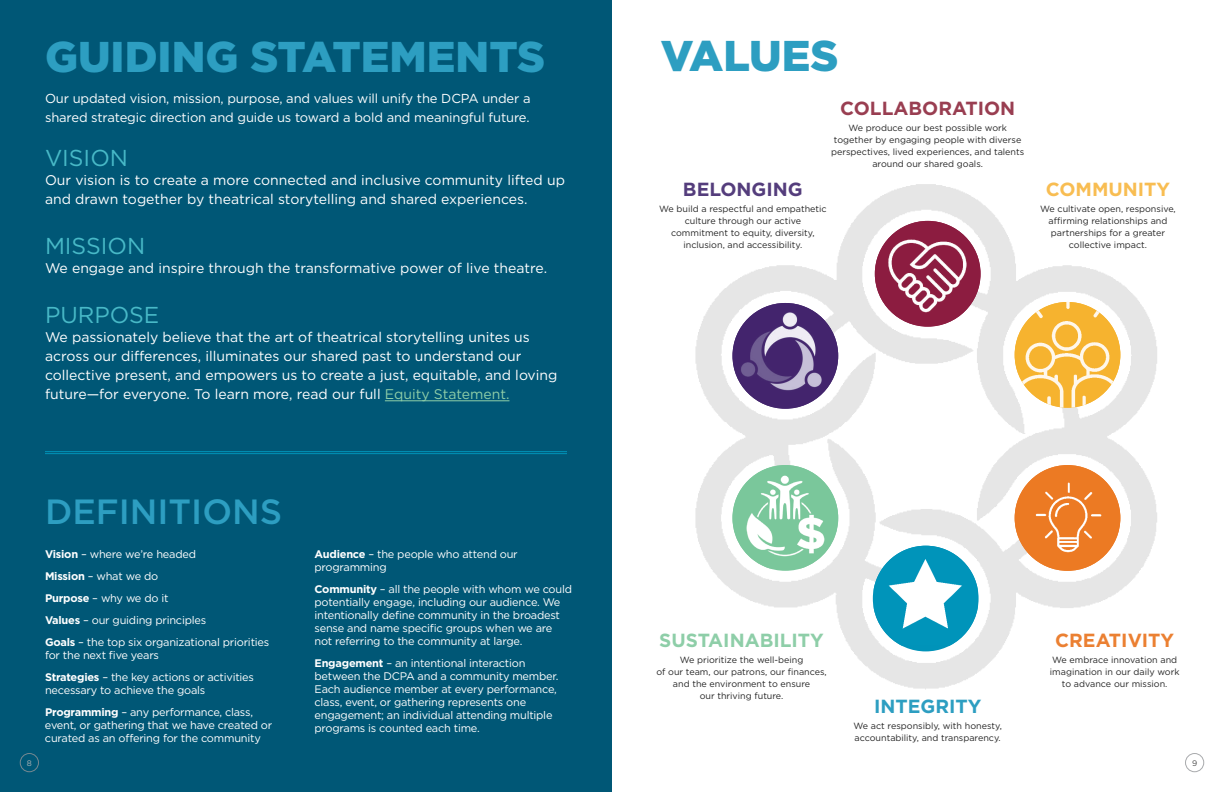
<style>
.page{position:relative;width:1224px;height:792px;background:#fff}
.page>*{position:absolute;margin:0;border:0;box-sizing:border-box;transform-origin:0 0}
.t1{font:900 43px "Gotham";color:#2d9ec1}
.t2{font:500 35px "Gotham";color:#2d9ec1}
.t3{font:23px "Gotham";color:#48b9c7}
.t4{font:700 19px "Gotham";color:#8ecea8}
.t5{font:700 19px "Gotham";color:#993e51}
.t6{font:700 19px "Gotham";color:#eb8032}
.t7{font:700 19px "Gotham";color:#543d7c}
.t8{font:700 19px "Gotham";color:#f8bd52}
.t9{font:700 19px "Gotham";color:#2d9ec1}
.t10{font:14px/19px "Gotham";color:#fff}
.t11{font:13px/19px "Gotham";letter-spacing:-.01em;color:#fff}
.t12{font:11px/13px "Gotham";letter-spacing:-.02em;color:#fff}
.t13{font:9px/12px "Gotham";color:#262626;text-align:center}
.t14{font:8px "Gotham";color:#4d4d4d}
.t15{font:8px "Gotham";color:#b1b4b6}
.s1{color:#8ecea8}
.s2{font-weight:700}
</style>
<div class="page">
<div style="left:1185px;top:753px;width:19px;height:19px;border:1px solid #939598;border-radius:50%"></div>
<div style="left:0;top:0;width:612px;height:792px;background:#005776"></div>
<hr style="left:385px;top:400px;width:124px;height:1px;background:#8ecea8">
<img style="left:695px;top:184px;width:462px;height:506px">
<img style="left:875px;top:221px;width:106px;height:106px;border-radius:53px">
<img style="left:1015px;top:302px;width:105px;height:106px;border-radius:53px">
<img style="left:874px;top:546px;width:104px;height:100px">
<img style="left:732px;top:465px;width:106px;height:103px">
<img style="left:732px;top:303px;width:106px;height:106px;border-radius:53px">
<img style="left:1015px;top:465px;width:105px;height:106px;border-radius:53px">
<hr style="left:45px;top:451px;width:522px;height:1px;background:#0093b9">
<hr style="left:45px;top:453px;width:522px;height:1px;background:#0093b9">
<div style="left:20px;top:753px;width:19px;height:19px;border:1px solid #939598;border-radius:50%"></div>
<h1 class="t1" style="left:45px;top:28px;width:502px">GUIDING STATEMENTS</h1>
<p class="t11" style="left:45px;top:89px;width:487px">Our updated vision, mission, purpose, and values will unify the DCPA under a shared strategic direction and guide us toward a bold and meaningful future.</p>
<h3 class="t3" style="left:45px;top:144px;width:85px">VISION</h3>
<p class="t10" style="left:45px;top:171px;width:522px">Our vision is to create a more connected and inclusive community lifted up and drawn together by theatrical storytelling and shared experiences.</p>
<h3 class="t3" style="left:45px;top:232px;width:102px">MISSION</h3>
<p class="t10" style="left:45px;top:259px;width:504px">We engage and inspire through the transformative power of live theatre.</p>
<h3 class="t3" style="left:45px;top:301px;width:116px">PURPOSE</h3>
<p class="t10" style="left:45px;top:328px;width:514px">We passionately believe that the art of theatrical storytelling unites us across our differences, illuminates our shared past to understand our collective present, and empowers us to create a just, equitable, and loving future—for everyone. To learn more, read our full <span class="s1">Equity Statement.</span></p>
<p class="t15" style="left:27px;top:758px;width:7px">8</p>
<h2 class="t2" style="left:45px;top:489px;width:239px">DEFINITIONS</h2>
<p class="t12" style="left:45px;top:543px;width:226px;line-height:22px"><span class="s2">Vision</span> – where we’re headed<br><span class="s2">Mission</span> – what we do<br><span class="s2">Purpose</span> – why we do it<br><span class="s2">Values</span> – our guiding principles<br><span class="s2">Goals</span> – the top six organizational priorities</p>
<p class="t12" style="left:45px;top:644px;width:211px;line-height:22px">for the next five years<br><span class="s2">Strategies</span> – the key actions or activities</p>
<p class="t12" style="left:45px;top:679px;width:210px;line-height:22px">necessary to achieve the goals<br><span class="s2">Programming</span> – any performance, class,</p>
<p class="t12" style="left:45px;top:719px;width:229px">event, or gathering that we have created or curated as an offering for the community</p>
<p class="t12" style="left:315px;top:548px;width:205px"><span class="s2">Audience</span> – the people who attend our programming</p>
<p class="t12" style="left:315px;top:583px;width:259px"><span class="s2">Community</span> – all the people with whom we could potentially engage, including our audience. We intentionally define community in the broadest sense and name specific groups when we are not referring to the community at large.</p>
<p class="t12" style="left:315px;top:657px;width:245px"><span class="s2">Engagement</span> – an intentional interaction between the DCPA and a community member.<br>Each audience member at every performance, class, event, or gathering represents one engagement; an individual attending multiple programs is counted each time.</p>
<h1 class="t1" style="left:661px;top:26px;width:179px">VALUES</h1>
<h3 class="t5" style="left:840px;top:96px;width:177px">COLLABORATION</h3>
<p class="t13" style="left:831px;top:122px;width:195px">We produce our best possible work together by engaging people with diverse perspectives, lived experiences, and talents around our shared goals.</p>
<h3 class="t7" style="left:683px;top:177px;width:121px">BELONGING</h3>
<p class="t13" style="left:659px;top:203px;width:169px">We build a respectful and empathetic culture through our active commitment to equity, diversity, inclusion, and accessibility.</p>
<h3 class="t8" style="left:1046px;top:177px;width:126px">COMMUNITY</h3>
<p class="t13" style="left:1040px;top:203px;width:137px">We cultivate open, responsive, affirming relationships and partnerships for a greater collective impact.</p>
<h3 class="t4" style="left:659px;top:628px;width:166px">SUSTAINABILITY</h3>
<p class="t13" style="left:656px;top:654px;width:172px">We prioritize the well-being<br>of our team, our patrons, our finances, and the environment to ensure<br>our thriving future.</p>
<h3 class="t9" style="left:874px;top:694px;width:109px">INTEGRITY</h3>
<p class="t13" style="left:854px;top:720px;width:150px;text-align:left">We act responsibly, with honesty, accountability, and transparency.</p>
<h3 class="t6" style="left:1055px;top:628px;width:121px">CREATIVITY</h3>
<p class="t13" style="left:1050px;top:654px;width:131px">We embrace innovation and imagination in our daily work to advance our mission.</p>
<p class="t14" style="left:1192px;top:758px;width:7px">9</p>
</div>
